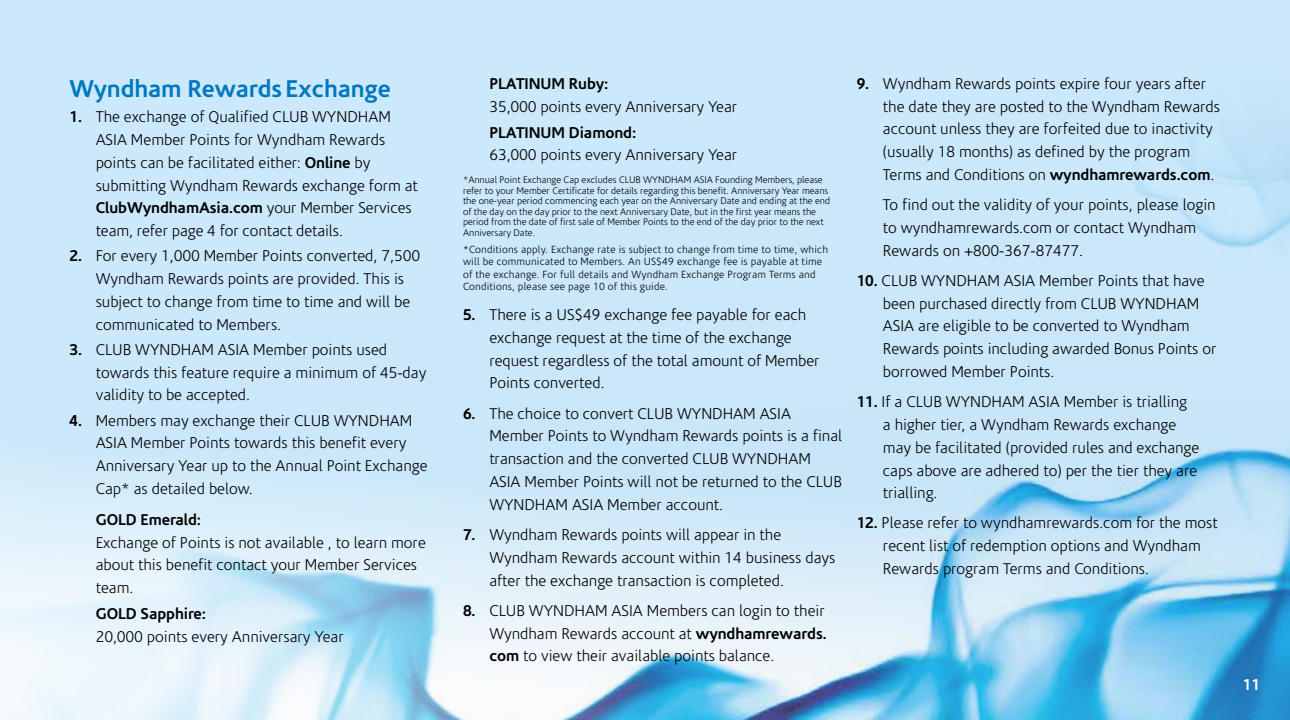
<style>
.page{position:relative;width:1290px;height:720px;background:#fff}
.page>*{position:absolute;margin:0;border:0;box-sizing:border-box;transform-origin:0 0}
.t1{font:700 24.5px "Corisande";letter-spacing:-.005em;color:#0078bf}
.t2{font:300 15.75px/22.8px "Corisande";color:#000}
.t3{font:700 15.75px "Corisande";letter-spacing:-.005em;color:#000}
.t4{font:700 15.75px "Corisande";color:#fff}
.t5{font:300 10.5px/12.2px "Corisande";letter-spacing:.02em;color:#000}
.t6{font:300 9.62px/10.5px "Corisande";color:#000}
.s1{font-weight:700}
</style>
<div class="page">
<img style="left:0;top:0;width:1290px;height:719px">
<h1 class="t1" style="left:69px;top:74px;width:323px">Wyndham Rewards Exchange</h1>
<p class="t2" style="left:96px;top:106px;width:324px;text-indent:-26px"><span class="s1">1.</span> The exchange of Qualified CLUB WYNDHAM ASIA Member Points for Wyndham Rewards points can be facilitated either: <span class="s1">Online</span> by submitting Wyndham Rewards exchange form at <span class="s1">ClubWyndhamAsia.com</span> your Member Services team, refer page 4 for contact details.</p>
<p class="t2" style="left:96px;top:245px;width:326px;text-indent:-26px"><span class="s1">2.</span> For every 1,000 Member Points converted, 7,500<br>Wyndham Rewards points are provided. This is subject to change from time to time and will be communicated to Members.</p>
<p class="t2" style="left:96px;top:338px;width:332px;text-indent:-26px"><span class="s1">3.</span> CLUB WYNDHAM ASIA Member points used towards this feature require a minimum of 45-day validity to be accepted.</p>
<p class="t2" style="left:96px;top:409px;width:333px;text-indent:-26px"><span class="s1">4.</span> Members may exchange their CLUB WYNDHAM ASIA Member Points towards this benefit every Anniversary Year up to the Annual Point Exchange Cap* as detailed below.</p>
<p class="t3" style="left:96px;top:510px;width:107px">GOLD Emerald:</p>
<p class="t2" style="left:96px;top:531px;width:332px">Exchange of Points is not available , to learn more about this benefit contact your Member Services team.</p>
<p class="t3" style="left:96px;top:604px;width:112px">GOLD Sapphire:</p>
<p class="t2" style="left:96px;top:625px;width:249px">20,000 points every Anniversary Year</p>
<p class="t3" style="left:489px;top:74px;width:121px">PLATINUM Ruby:</p>
<p class="t2" style="left:489px;top:95px;width:249px">35,000 points every Anniversary Year</p>
<p class="t3" style="left:489px;top:123px;width:148px">PLATINUM Diamond:</p>
<p class="t2" style="left:489px;top:144px;width:249px">63,000 points every Anniversary Year</p>
<p class="t6" style="left:463px;top:175px;width:369px">*Annual Point Exchange Cap excludes CLUB WYNDHAM ASIA Founding Members, please refer to your Member Certificate for details regarding this benefit. Anniversary Year means the one-year period commencing each year on the Anniversary Date and ending at the end of the day on the day prior to the next Anniversary Date, but in the first year means the period from the date of first sale of Member Points to the end of the day prior to the next Anniversary Date.</p>
<p class="t5" style="left:463px;top:244px;width:366px">*Conditions apply. Exchange rate is subject to change from time to time, which will be communicated to Members. An US$49 exchange fee is payable at time of the exchange. For full details and Wyndham Exchange Program Terms and Conditions, please see page 10 of this guide.</p>
<p class="t2" style="left:489px;top:304px;width:332px;text-indent:-26px"><span class="s1">5.</span> There is a US$49 exchange fee payable for each exchange request at the time of the exchange request regardless of the total amount of Member Points converted.</p>
<p class="t2" style="left:489px;top:402px;width:354px;text-indent:-26px"><span class="s1">6.</span> The choice to convert CLUB WYNDHAM ASIA Member Points to Wyndham Rewards points is a final transaction and the converted CLUB WYNDHAM ASIA Member Points will not be returned to the CLUB WYNDHAM ASIA Member account.</p>
<p class="t2" style="left:489px;top:523px;width:347px;text-indent:-26px"><span class="s1">7.</span> Wyndham Rewards points will appear in the<br>Wyndham Rewards account within 14 business days after the exchange transaction is completed.</p>
<p class="t2" style="left:489px;top:599px;width:339px;text-indent:-26px"><span class="s1">8.</span> CLUB WYNDHAM ASIA Members can login to their<br>Wyndham Rewards account at <span class="s1">wyndhamrewards. com</span> to view their available points balance.</p>
<p class="t2" style="left:883px;top:73px;width:339px;text-indent:-26px"><span class="s1">9.</span> Wyndham Rewards points expire four years after the date they are posted to the Wyndham Rewards account unless they are forfeited due to inactivity (usually 18 months) as defined by the program Terms and Conditions on <span class="s1">wyndhamrewards.com</span>.</p>
<p class="t2" style="left:883px;top:194px;width:334px">To find out the validity of your points, please login to wyndhamrewards.com or contact Wyndham<br>Rewards on +800-367-87477.</p>
<p class="t2" style="left:883px;top:269px;width:335px;text-indent:-26px"><span class="s1">10.</span> CLUB WYNDHAM ASIA Member Points that have been purchased directly from CLUB WYNDHAM ASIA are eligible to be converted to Wyndham Rewards points including awarded Bonus Points or borrowed Member Points.</p>
<p class="t2" style="left:883px;top:391px;width:318px;text-indent:-26px"><span class="s1">11.</span> If a CLUB WYNDHAM ASIA Member is trialling<br>a higher tier, a Wyndham Rewards exchange may be facilitated (provided rules and exchange caps above are adhered to) per the tier they are trialling.</p>
<p class="t2" style="left:883px;top:512px;width:336px;text-indent:-26px"><span class="s1">12.</span> Please refer to wyndhamrewards.com for the most recent list of redemption options and Wyndham<br>Rewards program Terms and Conditions.</p>
<p class="t4" style="left:1243px;top:675px;width:19px">11</p>
</div>
